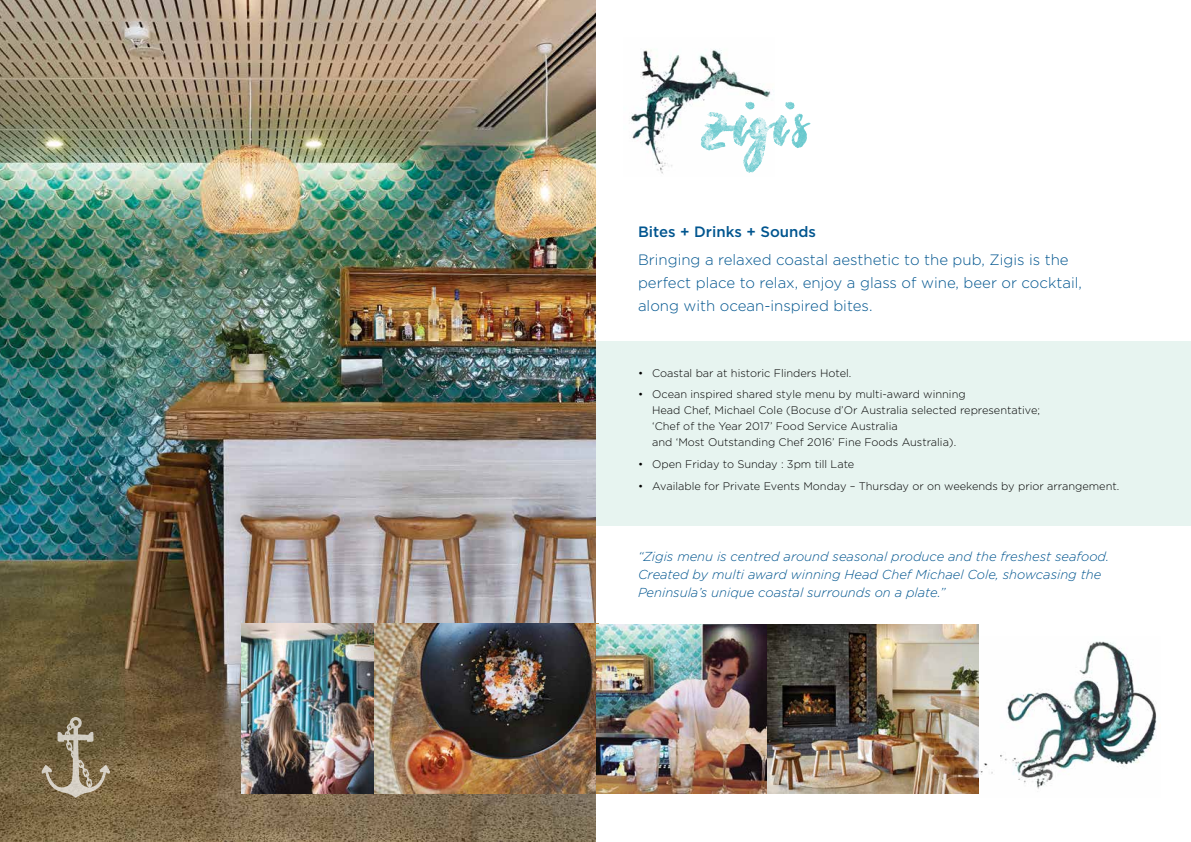
<style>
.page{position:relative;width:1191px;height:842px;background:#fff}
.page>*{position:absolute;margin:0;border:0;box-sizing:border-box;transform-origin:0 0}
.t1{font:300 15px/23px "Gotham";color:#00558f}
.t2{font:500 15px "Gotham";color:#00558f}
.t3{font:italic 300 13px/18px "Gotham";color:#00558f}
.t4{font:300 11px/16px "Gotham";color:#000}
</style>
<div class="page">
<div style="left:595px;top:342px;width:596px;height:184px;background:#e7f4f0"></div>
<img style="left:978px;top:636px;width:179px;height:158px">
<img style="left:0;top:0;width:595px;height:842px">
<img style="left:631px;top:49px;width:140px;height:125px">
<svg style="left:701px;top:102px;width:109px;height:71px"></svg>
<img style="left:372px;top:624px;width:226px;height:170px">
<img style="left:596px;top:624px;width:382px;height:169px">
<img style="left:241px;top:624px;width:133px;height:169px">
<svg style="left:41px;top:717px;width:69px;height:81px;background:#87795c"></svg>
<h1 class="t2" style="left:638px;top:222px;width:180px">Bites + Drinks + Sounds</h1>
<h1 class="t1" style="left:638px;top:248px;width:445px">Bringing a relaxed coastal aesthetic to the pub, Zigis is the perfect place to relax, enjoy a glass of wine, beer or cocktail, along with ocean-inspired bites.</h1>
<p class="t4" style="left:638px;top:364px;width:215px">• Coastal bar at historic Flinders Hotel.</p>
<p class="t4" style="left:652px;top:386px;width:389px;text-indent:-14px">• Ocean inspired shared style menu by multi-award winning<br>Head Chef, Michael Cole (Bocuse d’Or Australia selected representative; ‘Chef of the Year 2017’ Food Service Australia<br>and ‘Most Outstanding Chef 2016’ Fine Foods Australia).</p>
<p class="t4" style="left:638px;top:456px;width:218px">• Open Friday to Sunday : 3pm till Late</p>
<p class="t4" style="left:638px;top:477px;width:483px">• Available for Private Events Monday – Thursday or on weekends by prior arrangement.</p>
<p class="t3" style="left:638px;top:547px;width:472px">“Zigis menu is centred around seasonal produce and the freshest seafood.<br>Created by multi award winning Head Chef Michael Cole, showcasing the<br>Peninsula’s unique coastal surrounds on a plate.”</p>
</div>
